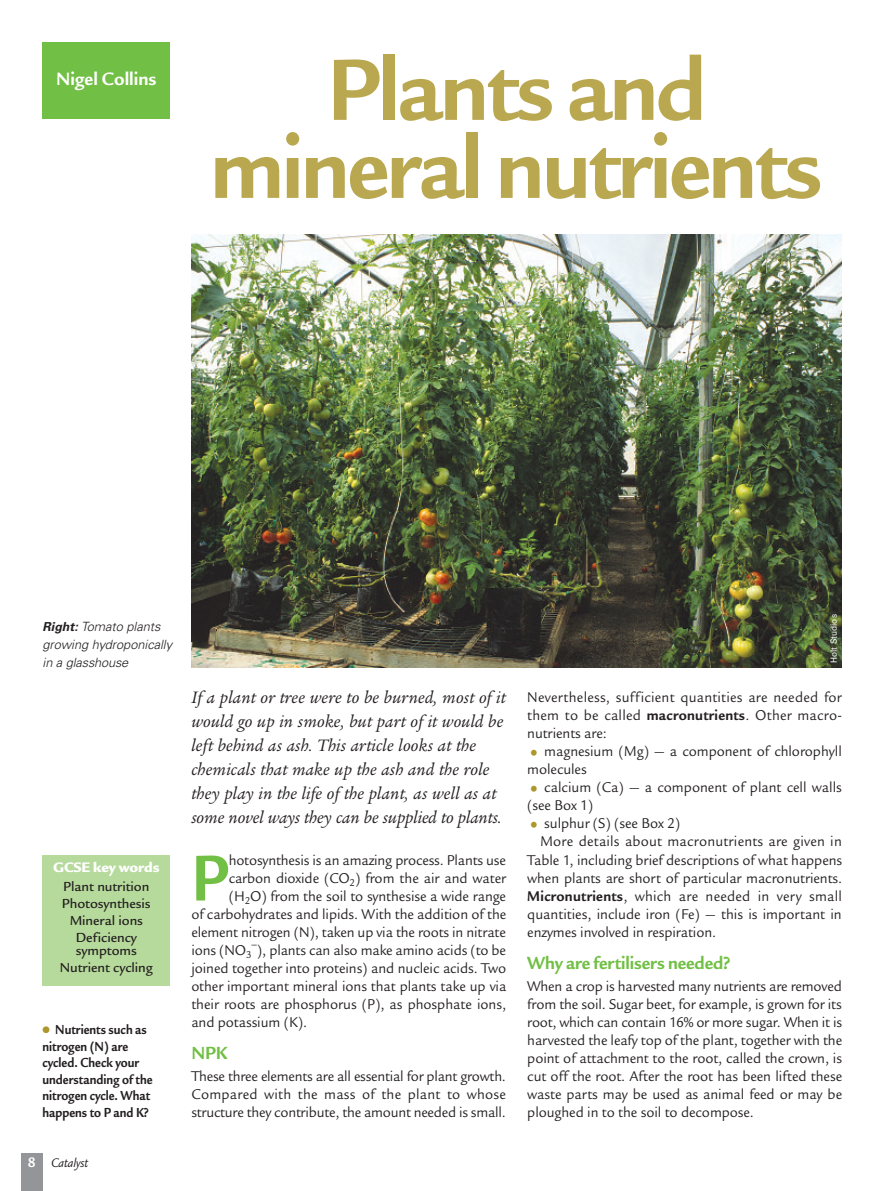
<style>
.page{position:relative;width:893px;height:1191px;background:#fff}
.page>*{position:absolute;margin:0;border:0;box-sizing:border-box;transform-origin:0 0}
.t1{font:700 94.5px/78px "Legacy San ITC";letter-spacing:-.03em;color:#baa850;text-align:center;scale:.96 1}
.t2{font:700 70.35px "Legacy San ITC";color:#71bf44;scale:.9 1}
.t3{font:700 19.5px "Legacy San ITC";color:#fff}
.t4{font:700 19.2px "Legacy San ITC";letter-spacing:-.005em;color:#71bf44;scale:.96 1}
.t5{font:italic 18px/24px "Legacy Ser ITC";letter-spacing:.01em;color:#231f20}
.t6{font:15.3px/18px "Legacy San ITC";letter-spacing:-.005em;color:#231f20;text-align:justify;scale:.95 1}
.t7{font:15.3px "Legacy San ITC";letter-spacing:.015em;color:#231f20;scale:.95 1}
.t8{font:15px "Legacy San ITC Ultr";letter-spacing:-.005em;color:#fff}
.t9{font:700 14.25px/16.5px "Legacy San ITC";color:#231f20;scale:.88 1}
.t10{font:500 14.25px/17px "Legacy San ITC";letter-spacing:-.005em;color:#231f20;text-align:center}
.t11{font:italic 13.5px "Legacy San ITC";letter-spacing:-.005em;color:#231f20;scale:.95 1}
.t12{font:italic 300 12.75px/18px "Univers";color:#231f20}
.t13{font:8.7px "Univers";letter-spacing:.005em;color:#fff;scale:.96 1}
.s1{font-weight:700;font-size:12.3px}
.s2{color:#ab972c}
.s3{font-weight:700;font-style:normal;font-size:15px;color:#fff}
.s4{font-weight:700}
.s5{font-size:22.5px;color:#ab972c}
</style>
<div class="page">
<div style="left:43px;top:43px;width:127px;height:76px;background:#71bf44"></div>
<div style="left:21px;top:1152px;width:22px;height:39px;background:#939598"></div>
<img style="left:191px;top:235px;width:651px;height:433px">
<div style="left:43px;top:855px;width:127px;height:130px;background:#b6da9b"></div>
<p class="t3" style="left:56px;top:67px;width:102px">Nigel Collins</p>
<h1 class="t1" style="left:210px;top:48px;width:639px">Plants and mineral nutrients</h1>
<p class="t12" style="left:43px;top:619px;width:131px"><span class="s1">Right:</span> Tomato plants growing hydroponically in a glasshouse</p>
<p class="t13" style="left:831px;top:663px;width:52px;rotate:-90deg">Holt Studios</p>
<p class="t8" style="left:53px;top:858px;width:108px">GCSE key words</p>
<p class="t10" style="left:62px;top:877px;width:90px">Plant nutrition<br>Photosynthesis<br>Mineral ions<br>Deficiency</p>
<p class="t10" style="left:60px;top:941px;width:95px">symptoms<br>Nutrient cycling</p>
<p class="t9" style="left:43px;top:1021px;width:127px"><span class="s2">●</span> Nutrients such as nitrogen (N) are cycled. Check your understanding of the nitrogen cycle. What happens to P and K?</p>
<p class="t11" style="left:28px;top:1154px;width:65px"><span class="s3">8</span> Catalyst</p>
<p class="t5" style="left:191px;top:684px;width:316px">If a plant or tree were to be burned, most of it would go up in smoke, but part of it would be left behind as ash. This article looks at the chemicals that make up the ash and the role they play in the life of the plant, as well as at some novel ways they can be supplied to plants.</p>
<h2 class="t2" style="left:191px;top:835px;width:43px">P</h2>
<p class="t6" style="left:229px;top:850px;width:293px">hotosynthesis is an amazing process. Plants use</p>
<p class="t6" style="left:229px;top:868px;width:294px">carbon dioxide (CO<sub>2</sub>) from the air and water</p>
<p class="t6" style="left:229px;top:886px;width:294px">(H<sub>2</sub>O) from the soil to synthesise a wide range</p>
<p class="t6" style="left:191px;top:904px;width:333px">of carbohydrates and lipids. With the addition of the</p>
<p class="t6" style="left:191px;top:922px;width:333px">element nitrogen (N), taken up via the roots in nitrate</p>
<p class="t6" style="left:191px;top:940px;width:333px">ions (NO<sub>3</sub>−), plants can also make amino acids (to be</p>
<p class="t6" style="left:191px;top:958px;width:333px">joined together into proteins) and nucleic acids. Two</p>
<p class="t6" style="left:191px;top:976px;width:333px">other important mineral ions that plants take up via</p>
<p class="t6" style="left:191px;top:994px;width:333px">their roots are phosphorus (P), as phosphate ions,</p>
<p class="t6" style="left:191px;top:1012px;width:123px">and potassium (K).</p>
<p class="t4" style="left:191px;top:1040px;width:39px">NPK</p>
<p class="t6" style="left:191px;top:1066px;width:333px">These three elements are all essential for plant growth.<br>Compared with the mass of the plant to whose structure they contribute, the amount needed is small.</p>
<p class="t6" style="left:527px;top:688px;width:333px">Nevertheless, sufficient quantities are needed for them to be called <span class="s4">macronutrients</span>. Other macro&shy;nutrients are:</p>
<p class="t6" style="left:527px;top:742px;width:333px"><span class="s5">•</span> magnesium (Mg) — a component of chlorophyll molecules</p>
<p class="t6" style="left:527px;top:778px;width:333px"><span class="s5">•</span> calcium (Ca) — a component of plant cell walls (see Box 1)</p>
<p class="t6" style="left:527px;top:814px;width:163px"><span class="s5">•</span> sulphur (S) (see Box 2)</p>
<p class="t7" style="left:540px;top:832px;width:319px">More details about macronutrients are given in</p>
<p class="t6" style="left:527px;top:850px;width:333px">Table 1, including brief descriptions of what happens</p>
<p class="t6" style="left:527px;top:868px;width:333px">when plants are short of particular macronutrients.</p>
<p class="t7" style="left:527px;top:886px;width:333px"><span class="s4">Micronutrients</span>, which are needed in very small</p>
<p class="t6" style="left:527px;top:904px;width:332px">quantities, include iron (Fe) — this is important in</p>
<p class="t6" style="left:527px;top:922px;width:200px">enzymes involved in respiration.</p>
<p class="t4" style="left:527px;top:950px;width:213px">Why are fertilisers needed?</p>
<p class="t6" style="left:527px;top:976px;width:333px">When a crop is harvested many nutrients are removed from the soil. Sugar beet, for example, is grown for its root, which can contain 16% or more sugar. When it is harvested the leafy top of the plant, together with the point of attachment to the root, called the crown, is cut off the root. After the root has been lifted these waste parts may be used as animal feed or may be ploughed in to the soil to decompose.</p>
</div>
